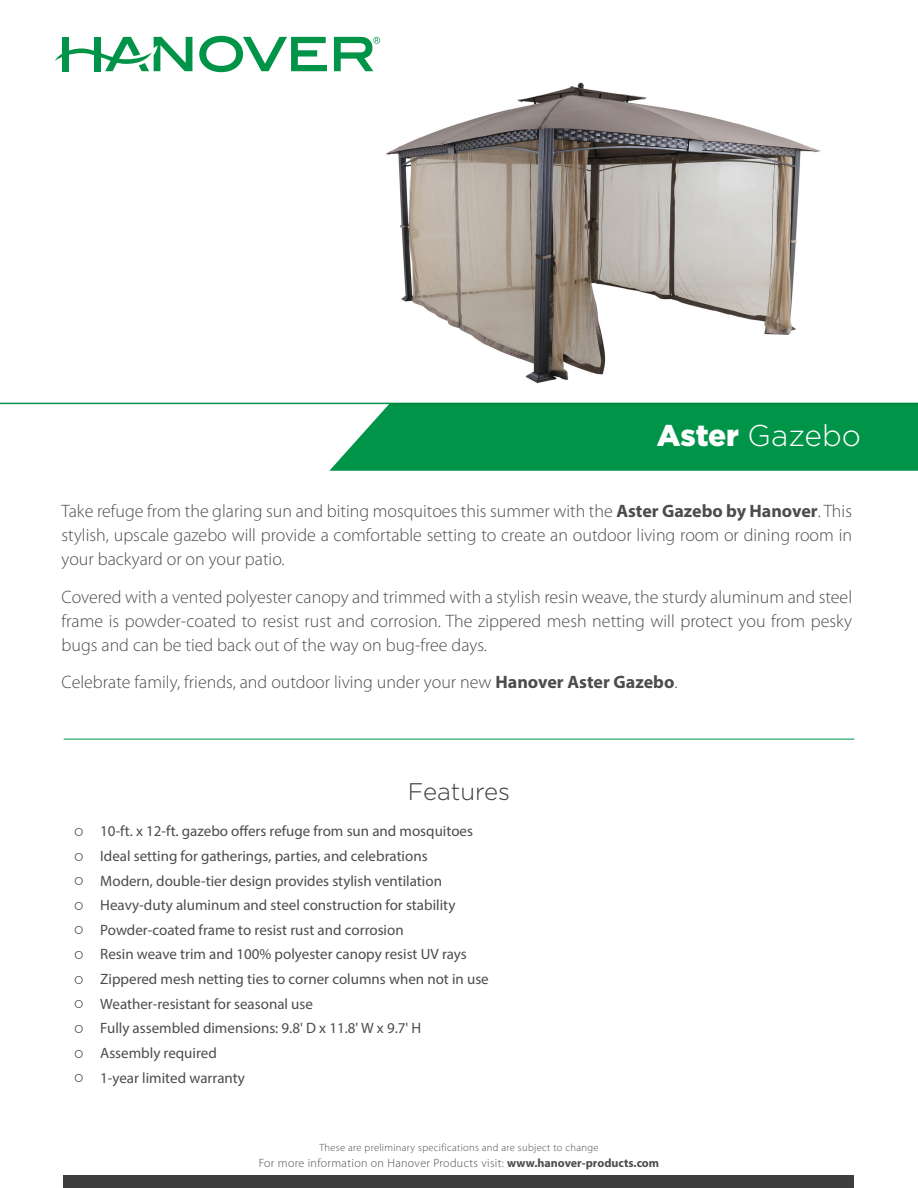
<style>
.page{position:relative;width:918px;height:1188px;background:#fff}
.page>*{position:absolute;margin:0;border:0;box-sizing:border-box;transform-origin:0 0}
.t1{font:300 30px "Gotham";color:#fff}
.t2{font:300 24px "Gotham";color:#3e3e3f}
.t3{font:300 18px/24px "Myriad Pro";color:#4c4c4d;text-align:justify}
.t4{font:18px "Andale Mono";color:#231f20}
.t5{font:15px "Myriad Pro";color:#4c4c4d}
.t6{font:300 12px "Myriad Pro";letter-spacing:.03em;color:#4c4c4d}
.t7{font:300 10.5px "Myriad Pro";letter-spacing:.03em;color:#4c4c4d}
.s1{font-weight:900}
.s2{font-weight:700}
</style>
<div class="page">
<div style="left:64px;top:1176px;width:790px;height:12px;background:#3e3e3f"></div>
<svg style="left:199px;top:36px;width:128px;height:36px"></svg>
<svg style="left:55px;top:37px;width:137px;height:34px"></svg>
<svg style="left:334px;top:37px;width:46px;height:34px"></svg>
<hr style="left:0;top:403px;width:918px;height:1px;background:#009449">
<hr style="left:64px;top:739px;width:790px;height:1px;background:#009449">
<img style="left:386px;top:82px;width:435px;height:302px">
<svg style="left:329px;top:404px;width:589px;height:67px;background:#0d9952"></svg>
<p class="t1" style="left:657px;top:417px;width:206px"><span class="s1">Aster</span> Gazebo</p>
<p class="t3" style="left:62px;top:499px;width:792px">Take refuge from the glaring sun and biting mosquitoes this summer with the <span class="s2">Aster Gazebo by Hanover</span>. This stylish, upscale gazebo will provide a comfortable setting to create an outdoor living room or dining room in your backyard or on your patio.</p>
<p class="t3" style="left:62px;top:585px;width:792px">Covered with a vented polyester canopy and trimmed with a stylish resin weave, the sturdy aluminum and steel frame is powder-coated to resist rust and corrosion. The zippered mesh netting will protect you from pesky bugs and can be tied back out of the way on bug-free days.</p>
<p class="t3" style="left:62px;top:670px;width:618px">Celebrate family, friends, and outdoor living under your new <span class="s2">Hanover Aster Gazebo</span>.</p>
<p class="t2" style="left:408px;top:776px;width:104px">Features</p>
<p class="t4" style="left:74px;top:819px;width:12px">○</p>
<p class="t5" style="left:100px;top:822px;width:374px">10-ft. x 12-ft. gazebo offers refuge from sun and mosquitoes</p>
<p class="t4" style="left:74px;top:844px;width:12px">○</p>
<p class="t5" style="left:100px;top:847px;width:329px">Ideal setting for gatherings, parties, and celebrations</p>
<p class="t4" style="left:74px;top:868px;width:12px">○</p>
<p class="t5" style="left:100px;top:871px;width:343px">Modern, double-tier design provides stylish ventilation</p>
<p class="t4" style="left:74px;top:893px;width:12px">○</p>
<p class="t5" style="left:100px;top:896px;width:357px">Heavy-duty aluminum and steel construction for stability</p>
<p class="t4" style="left:74px;top:918px;width:12px">○</p>
<p class="t5" style="left:100px;top:921px;width:305px">Powder-coated frame to resist rust and corrosion</p>
<p class="t4" style="left:74px;top:942px;width:12px">○</p>
<p class="t5" style="left:100px;top:945px;width:368px">Resin weave trim and 100% polyester canopy resist UV rays</p>
<p class="t4" style="left:74px;top:967px;width:12px">○</p>
<p class="t5" style="left:100px;top:970px;width:390px">Zippered mesh netting ties to corner columns when not in use</p>
<p class="t4" style="left:74px;top:991px;width:12px">○</p>
<p class="t5" style="left:100px;top:994px;width:214px">Weather-resistant for seasonal use</p>
<p class="t4" style="left:74px;top:1016px;width:12px">○</p>
<p class="t5" style="left:100px;top:1019px;width:322px">Fully assembled dimensions: 9.8' D x 11.8' W x 9.7' H</p>
<p class="t4" style="left:74px;top:1041px;width:12px">○</p>
<p class="t5" style="left:100px;top:1044px;width:118px">Assembly required</p>
<p class="t4" style="left:74px;top:1065px;width:12px">○</p>
<p class="t5" style="left:100px;top:1068px;width:146px">1-year limited warranty</p>
<p class="t7" style="left:319px;top:1141px;width:281px">These are preliminary specifications and are subject to change</p>
<p class="t6" style="left:259px;top:1156px;width:402px">For more information on Hanover Products visit: <span class="s2">www.hanover-products.com</span></p>
</div>
